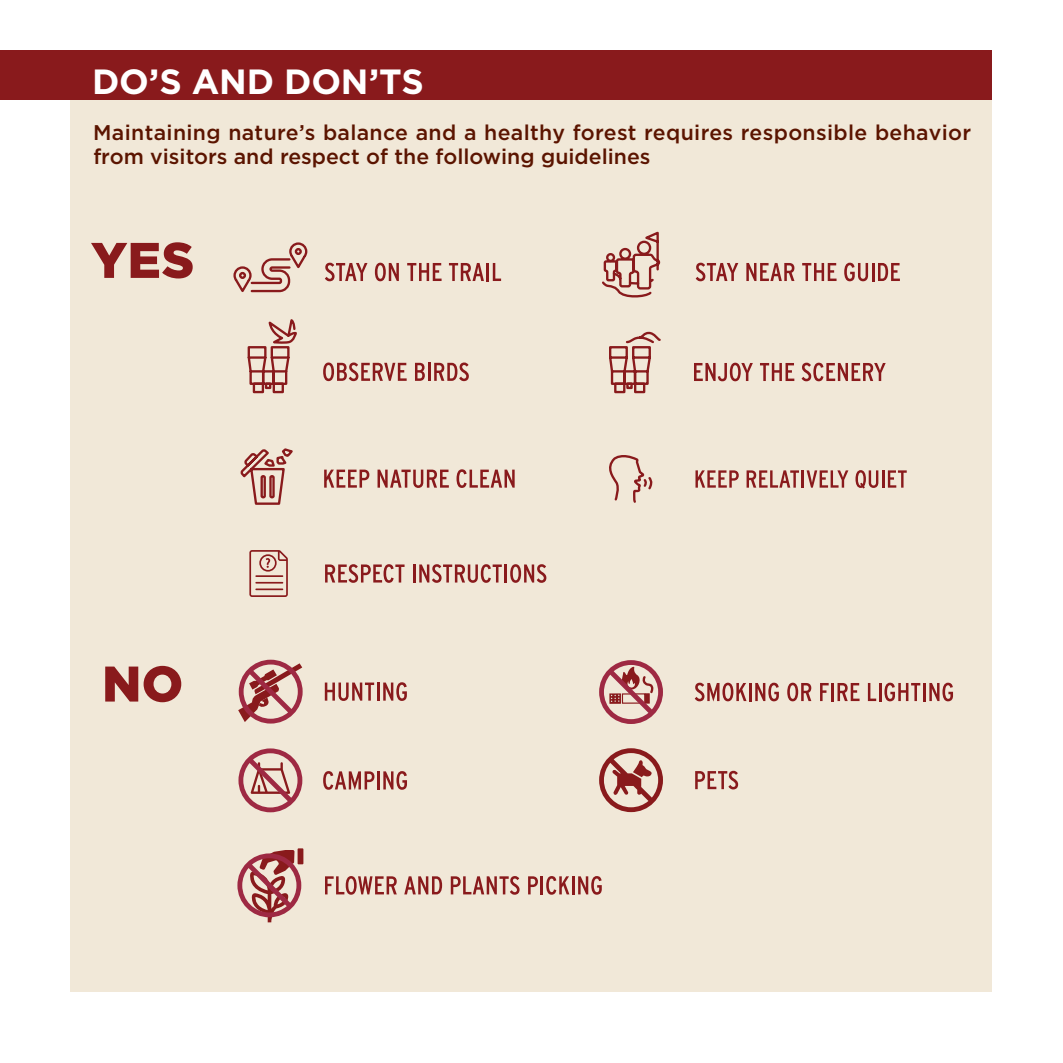
<style>
.page{position:relative;width:1063px;height:1063px;background:#fff}
.page>*{position:absolute;margin:0;border:0;box-sizing:border-box;transform-origin:0 0}
.t1{font:900 50px "Gotham HTF";color:#891a1c}
.t2{font:700 35px "Gotham HTF";letter-spacing:-.005em;color:#fff}
.t3{font:500 21.25px/24.8px "Gotham HTF";letter-spacing:.01em;color:#5b1400}
</style>
<div class="page">
<div style="left:71px;top:51px;width:921px;height:941px;background:#f1e8d8"></div>
<div style="left:0;top:50px;width:992px;height:50px;background:#891a1c"></div>
<svg style="left:325px;top:263px;width:42px;height:18px"></svg>
<svg style="left:375px;top:263px;width:24px;height:18px"></svg>
<svg style="left:407px;top:263px;width:35px;height:18px"></svg>
<svg style="left:449px;top:263px;width:52px;height:18px"></svg>
<svg style="left:233px;top:242px;width:75px;height:51px"></svg>
<svg style="left:323px;top:363px;width:84px;height:18px"></svg>
<svg style="left:415px;top:363px;width:54px;height:18px"></svg>
<svg style="left:247px;top:319px;width:50px;height:75px"></svg>
<svg style="left:324px;top:470px;width:45px;height:18px"></svg>
<svg style="left:378px;top:470px;width:71px;height:18px"></svg>
<svg style="left:457px;top:469px;width:58px;height:19px"></svg>
<svg style="left:240px;top:448px;width:53px;height:57px"></svg>
<svg style="left:325px;top:564px;width:80px;height:19px"></svg>
<hr style="left:413px;top:564px;width:3px;height:19px;background:#891a1c">
<svg style="left:419px;top:564px;width:127px;height:19px"></svg>
<svg style="left:249px;top:550px;width:39px;height:47px"></svg>
<svg style="left:696px;top:263px;width:42px;height:18px"></svg>
<svg style="left:746px;top:263px;width:48px;height:18px"></svg>
<svg style="left:802px;top:263px;width:35px;height:18px"></svg>
<svg style="left:844px;top:263px;width:56px;height:18px"></svg>
<svg style="left:602px;top:231px;width:59px;height:67px"></svg>
<svg style="left:694px;top:363px;width:59px;height:18px"></svg>
<svg style="left:760px;top:363px;width:34px;height:18px"></svg>
<svg style="left:802px;top:363px;width:84px;height:18px"></svg>
<svg style="left:609px;top:331px;width:52px;height:63px"></svg>
<svg style="left:695px;top:470px;width:44px;height:18px"></svg>
<svg style="left:747px;top:470px;width:101px;height:18px"></svg>
<svg style="left:856px;top:470px;width:51px;height:19px"></svg>
<svg style="left:609px;top:455px;width:44px;height:48px"></svg>
<svg style="left:325px;top:682px;width:82px;height:19px"></svg>
<svg style="left:238px;top:660px;width:65px;height:64px"></svg>
<svg style="left:323px;top:771px;width:51px;height:19px"></svg>
<hr style="left:377px;top:771px;width:3px;height:18px;background:#891a1c">
<svg style="left:383px;top:771px;width:24px;height:19px"></svg>
<svg style="left:238px;top:748px;width:64px;height:64px"></svg>
<svg style="left:325px;top:876px;width:72px;height:19px"></svg>
<svg style="left:404px;top:876px;width:38px;height:18px"></svg>
<svg style="left:451px;top:876px;width:69px;height:19px"></svg>
<svg style="left:528px;top:876px;width:74px;height:19px"></svg>
<div style="left:298px;top:848px;width:5px;height:16px;background:#891a1c"></div>
<svg style="left:237px;top:850px;width:64px;height:72px"></svg>
<svg style="left:695px;top:683px;width:52px;height:19px"></svg>
<hr style="left:749px;top:683px;width:3px;height:18px;background:#891a1c">
<svg style="left:755px;top:683px;width:24px;height:18px"></svg>
<svg style="left:787px;top:683px;width:24px;height:18px"></svg>
<svg style="left:820px;top:683px;width:9px;height:18px"></svg>
<hr style="left:831px;top:683px;width:3px;height:18px;background:#891a1c">
<svg style="left:838px;top:683px;width:22px;height:18px"></svg>
<svg style="left:868px;top:683px;width:52px;height:18px"></svg>
<hr style="left:923px;top:683px;width:3px;height:18px;background:#891a1c">
<svg style="left:929px;top:683px;width:24px;height:18px"></svg>
<svg style="left:599px;top:660px;width:64px;height:64px"></svg>
<svg style="left:695px;top:771px;width:43px;height:18px"></svg>
<svg style="left:599px;top:748px;width:64px;height:64px"></svg>
<h2 class="t2" style="left:92px;top:61px;width:333px">DO’S AND DON’TS</h2>
<p class="t3" style="left:93px;top:119px;width:879px">Maintaining nature’s balance and a healthy forest requires responsible behavior from visitors and respect of the following guidelines</p>
<h1 class="t1" style="left:91px;top:231px;width:105px">YES</h1>
<h1 class="t1" style="left:102px;top:655px;width:83px">NO</h1>
</div>
